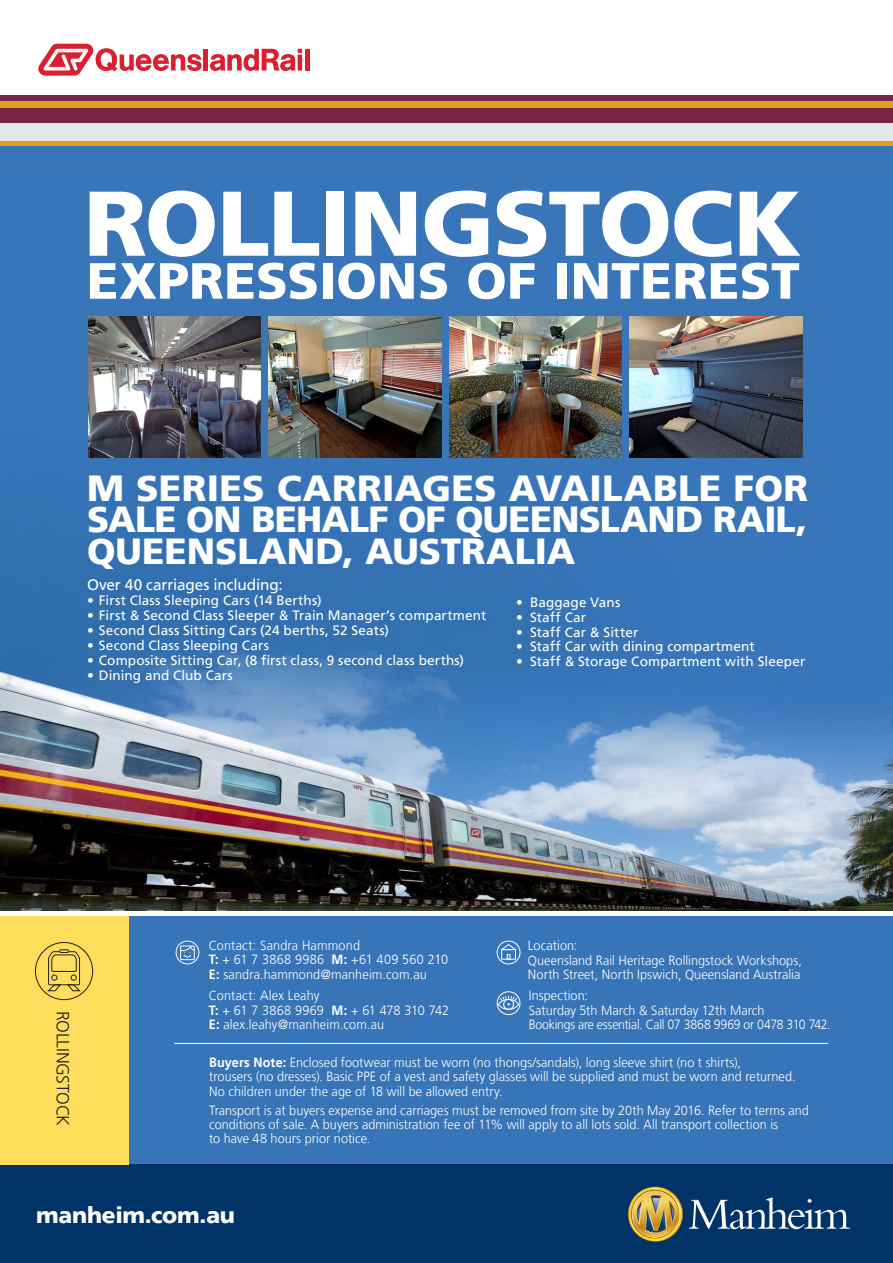
<style>
.page{position:relative;width:893px;height:1263px;background:#fff}
.page>*{position:absolute;margin:0;border:0;box-sizing:border-box;transform-origin:0 0}
.t1{font:900 91.8px "Frutiger";letter-spacing:-.015em;color:#fff}
.Copy01_Small{font:900 50.85px "Frutiger";letter-spacing:.005em;color:#fff}
.Copy01_Small-2{font:900 36.15px/31.7px "Frutiger";letter-spacing:-.015em;color:#fff;text-align:justify}
.Copy01_Small-3{font:900 22.65px "Frutiger";letter-spacing:-.01em;color:#fff}
.Vertical_Header{font:300 17.55px "Frutiger";letter-spacing:-.015em;color:#231f20}
.Copy01_Small-4{font:15.45px "Frutiger";letter-spacing:-.01em;color:#fff}
.Copy01_Small-5{font:13.65px "Frutiger";letter-spacing:.01em;color:#fff}
.Details{font:300 13.35px/14.4px "Frutiger";letter-spacing:.005em;color:#fff;scale:.95 1}
.s1{font-weight:700}
</style>
<div class="page">
<div style="left:129px;top:916px;width:764px;height:249px;background:#3875b8"></div>
<div style="left:0;top:106px;width:893px;height:37px;background:#e1e7ea"></div>
<div style="left:0;top:95px;width:893px;height:7px;background:#772744"></div>
<div style="left:0;top:107px;width:893px;height:15px;background:#772744"></div>
<div style="left:0;top:101px;width:893px;height:6px;background:#dda320"></div>
<div style="left:0;top:141px;width:893px;height:6px;background:#dda320"></div>
<svg style="left:38px;top:44px;width:164px;height:32px"></svg>
<hr style="left:204px;top:49px;width:4px;height:21px;background:#db1e30">
<svg style="left:210px;top:49px;width:92px;height:22px"></svg>
<hr style="left:305px;top:49px;width:4px;height:21px;background:#db1e30">
<div style="left:0;top:1165px;width:893px;height:98px;background:#003367"></div>
<svg style="left:689px;top:1197px;width:161px;height:32px"></svg>
<img style="left:628px;top:1187px;width:55px;height:54px">
<div style="left:0;top:916px;width:129px;height:249px;background:#ffdd5d"></div>
<div style="left:35px;top:942px;width:58px;height:58px;border:1px solid #231f20;border-radius:50%"></div>
<div style="left:59px;top:949px;width:10px;height:4px;border:1px solid #231f20"></div>
<svg style="left:47px;top:951px;width:34px;height:40px"></svg>
<img style="left:0;top:146px;width:893px;height:764px">
<img style="left:89px;top:316px;width:172px;height:142px">
<img style="left:269px;top:316px;width:172px;height:142px">
<img style="left:449px;top:316px;width:173px;height:142px">
<img style="left:630px;top:316px;width:172px;height:142px">
<div style="left:497px;top:940px;width:23px;height:24px;border:1px solid #fff;border-radius:50%"></div>
<svg style="left:499px;top:943px;width:19px;height:17px"></svg>
<div style="left:497px;top:991px;width:23px;height:24px;border:1px solid #fff;border-radius:50%"></div>
<svg style="left:497px;top:996px;width:23px;height:14px"></svg>
<div style="left:176px;top:941px;width:23px;height:23px;border:1px solid #fff;border-radius:50%"></div>
<svg style="left:182px;top:947px;width:11px;height:11px"></svg>
<div style="left:180px;top:945px;width:15px;height:15px;border:1px solid #fff"></div>
<hr style="left:174px;top:1043px;width:654px;height:1px;background:#fff">
<p class="t1" style="left:84px;top:168px;width:719px">ROLLINGSTOCK</p>
<p class="Copy01_Small" style="left:87px;top:250px;width:714px">EXPRESSIONS OF INTEREST</p>
<p class="Copy01_Small-2" style="left:87px;top:472px;width:723px">M SERIES CARRIAGES AVAILABLE FOR SALE ON BEHALF OF QUEENSLAND RAIL, QUEENSLAND, AUSTRALIA</p>
<p class="Copy01_Small-4" style="left:87px;top:576px;width:197px">Over 40 carriages including:</p>
<p class="Copy01_Small-5" style="left:87px;top:592px;width:236px">• First Class Sleeping Cars (14 Berths)</p>
<p class="Copy01_Small-5" style="left:87px;top:607px;width:401px">• First &amp; Second Class Sleeper &amp; Train Manager’s compartment</p>
<p class="Copy01_Small-5" style="left:87px;top:622px;width:303px">• Second Class Sitting Cars (24 berths, 52 Seats)</p>
<p class="Copy01_Small-5" style="left:87px;top:637px;width:183px">• Second Class Sleeping Cars</p>
<p class="Copy01_Small-5" style="left:87px;top:652px;width:379px">• Composite Sitting Car, (8 first class, 9 second class berths)</p>
<p class="Copy01_Small-5" style="left:87px;top:667px;width:147px">• Dining and Club Cars</p>
<p class="Copy01_Small-5" style="left:516px;top:594px;width:106px">• Baggage Vans</p>
<p class="Copy01_Small-5" style="left:516px;top:609px;width:72px">• Staff Car</p>
<p class="Copy01_Small-5" style="left:516px;top:624px;width:124px">• Staff Car &amp; Sitter</p>
<p class="Copy01_Small-5" style="left:516px;top:639px;width:240px">• Staff Car with dining compartment</p>
<p class="Copy01_Small-5" style="left:516px;top:654px;width:291px">• Staff &amp; Storage Compartment with Sleeper</p>
<p class="Vertical_Header" style="left:73px;top:1011px;width:117px;rotate:90deg">ROLLINGSTOCK</p>
<p class="Details" style="left:209px;top:938px;width:253px">Contact: Sandra Hammond<br><span class="s1">T:</span> + 61 7 3868 9986 <span class="s1">M:</span> +61 409 560 210<br><span class="s1">E:</span> sandra.hammond@manheim.com.au</p>
<p class="Details" style="left:209px;top:988px;width:255px">Contact: Alex Leahy<br><span class="s1">T:</span> + 61 7 3868 9969 <span class="s1">M:</span> + 61 478 310 742<br><span class="s1">E:</span> alex.leahy@manheim.com.au</p>
<p class="Details" style="left:529px;top:988px;width:319px">Inspection:<br>Saturday 5th March &amp; Saturday 12th March<br>Bookings are essential. Call 07 3868 9969 or 0478 310 742.</p>
<p class="Details" style="left:528px;top:938px;width:290px">Location:<br>Queensland Rail Heritage Rollingstock Workshops,<br>North Street, North Ipswich, Queensland Australia</p>
<p class="Details" style="left:209px;top:1055px;width:619px"><span class="s1">Buyers Note:</span> Enclosed footwear must be worn (no thongs/sandals), long sleeve shirt (no t shirts),<br>trousers (no dresses). Basic PPE of a vest and safety glasses will be supplied and must be worn and returned.<br>No children under the age of 18 will be allowed entry.</p>
<p class="Details" style="left:209px;top:1103px;width:633px">Transport is at buyers expense and carriages must be removed from site by 20th May 2016. Refer to terms and conditions of sale. A buyers administration fee of 11% will apply to all lots sold. All transport collection is<br>to have 48 hours prior notice.</p>
<p class="Copy01_Small-3" style="left:36px;top:1201px;width:200px">manheim.com.au</p>
</div>
